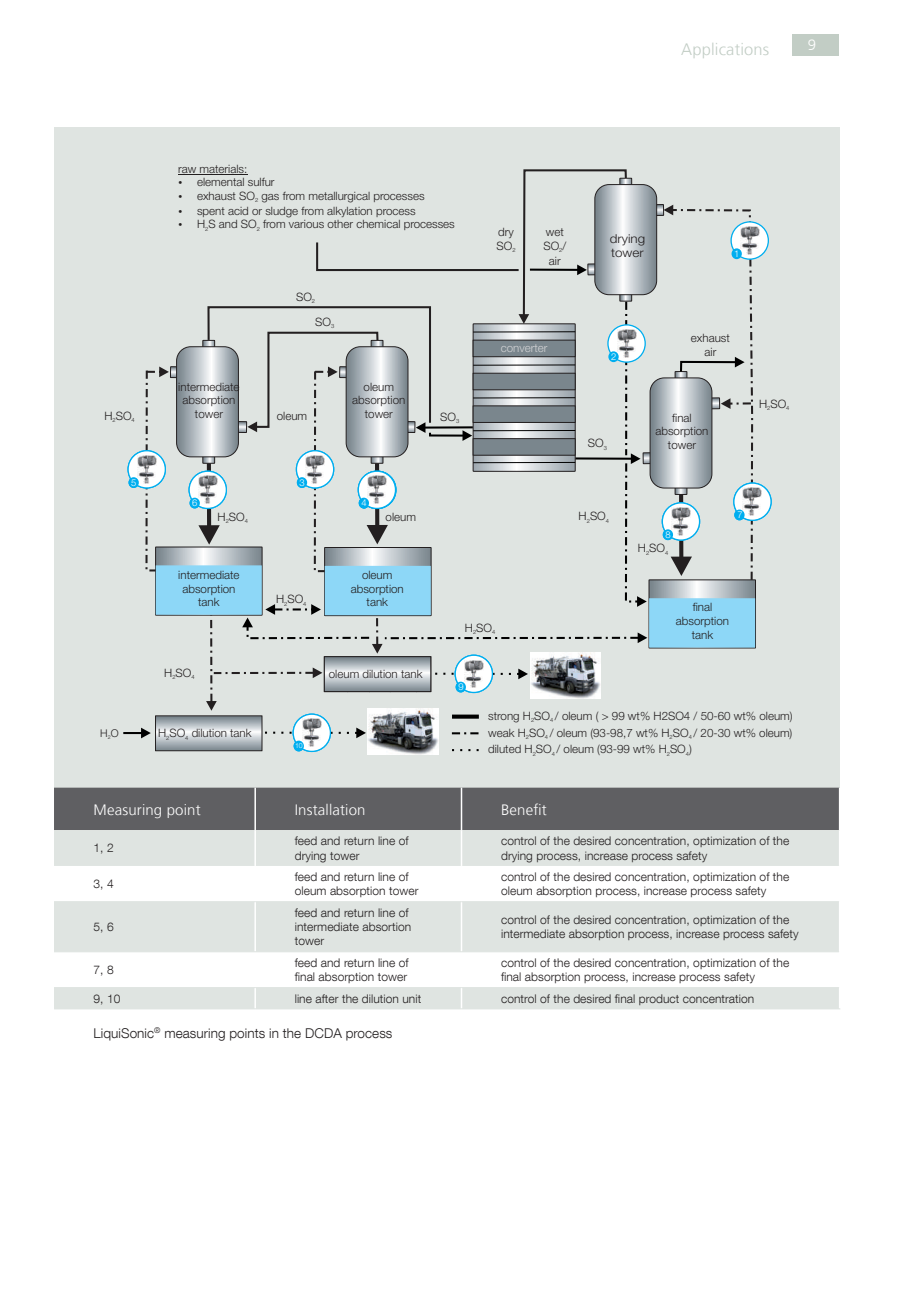
<style>
.page{position:relative;width:906px;height:1289px;background:#fff}
.page>*{position:absolute;margin:0;border:0;box-sizing:border-box;transform-origin:0 0}
.t1{font:300 16.5px "Frutiger LT Com";letter-spacing:.01em;color:#c2cdc5}
.t2{font:300 15px "Frutiger LT Com";letter-spacing:.01em;color:#fff}
.t3{font:300 13.5px "Helvetica Neue LT Com";letter-spacing:.005em;color:#231f20}
.t4{font:300 12.3px/14.5px "Helvetica Neue LT Com";color:#231f20;scale:1.09 1}
.t5{font:300 12px/14.4px "Helvetica Neue LT Com";letter-spacing:.005em;color:#231f20}
.t6{font:300 11.55px/13.6px "Helvetica Neue LT Com";color:#231f20;text-align:center}
.t7{font:300 11.55px "Helvetica Neue LT Com";color:#d1d2d4}
.t8{font:300 10.65px "Helvetica Neue LT Com";color:#231f20}
.t9{font:300 9.45px "Helvetica Neue LT Com";color:#fff}
.t10{font:300 6.9px "Helvetica Neue LT Com";color:#fff}
.t11{font:300 5.85px "Helvetica Neue LT Com";color:#231f20}
</style>
<div class="page">
<div style="left:792px;top:34px;width:47px;height:21px;background:#c2cdc5"></div>
<div style="left:54px;top:128px;width:785px;height:661px;background:#dfe4e1"></div>
<svg style="left:731px;top:222px;width:37px;height:37px"></svg>
<div style="left:730px;top:221px;width:39px;height:39px;border:1px solid #00aeef;border-radius:50%"></div>
<svg style="left:734px;top:483px;width:37px;height:37px"></svg>
<div style="left:733px;top:482px;width:38px;height:39px;border:1px solid #00aeef;border-radius:50%"></div>
<div style="left:292px;top:713px;width:39px;height:39px;border:1px solid #00aeef;border-radius:50%"></div>
<img style="left:367px;top:751px;width:71px;height:3px">
<img style="left:755px;top:227px;width:4px;height:27px">
<img style="left:755px;top:488px;width:7px;height:27px">
<div style="left:54px;top:787px;width:785px;height:43px;background:#5f5f62"></div>
<svg style="left:54px;top:830px;width:785px;height:178px;fill:#dfe4e1"></svg>
<hr style="left:254px;top:787px;width:2px;height:43px;background:#fff">
<hr style="left:461px;top:787px;width:1px;height:43px;background:#fff">
<hr style="left:254px;top:830px;width:2px;height:36px;background:#fff">
<hr style="left:461px;top:830px;width:1px;height:36px;background:#fff">
<hr style="left:254px;top:866px;width:2px;height:35px;background:#fff">
<hr style="left:461px;top:866px;width:1px;height:35px;background:#fff">
<hr style="left:254px;top:902px;width:2px;height:49px;background:#fff">
<hr style="left:461px;top:902px;width:1px;height:49px;background:#fff">
<hr style="left:254px;top:952px;width:2px;height:35px;background:#fff">
<hr style="left:461px;top:952px;width:1px;height:35px;background:#fff">
<hr style="left:254px;top:987px;width:2px;height:21px;background:#fff">
<svg style="left:461px;top:988px;width:1px;height:20px"></svg>
<hr style="left:54px;top:901px;width:201px;height:1px;background:#dfe4e1">
<hr style="left:255px;top:901px;width:206px;height:1px;background:#dfe4e1">
<hr style="left:461px;top:901px;width:378px;height:1px;background:#dfe4e1">
<hr style="left:54px;top:951px;width:201px;height:1px;background:#dfe4e1">
<hr style="left:255px;top:951px;width:206px;height:1px;background:#dfe4e1">
<hr style="left:461px;top:951px;width:378px;height:1px;background:#dfe4e1">
<hr style="left:54px;top:987px;width:201px;height:1px;background:#dfe4e1">
<hr style="left:255px;top:987px;width:206px;height:1px;background:#dfe4e1">
<hr style="left:461px;top:987px;width:378px;height:1px;background:#dfe4e1">
<hr style="left:54px;top:1008px;width:201px;height:1px;background:#dfe4e1">
<hr style="left:255px;top:1008px;width:206px;height:1px;background:#dfe4e1">
<hr style="left:461px;top:1008px;width:379px;height:1px;background:#dfe4e1">
<svg style="left:123px;top:169px;width:632px;height:582px"></svg>
<h1 class="t1" style="left:681px;top:40px;width:89px">Applications</h1>
<p class="t2" style="left:808px;top:36px;width:10px">9</p>
<p class="t6" style="left:197px;top:163px;width:229px;text-align:left;text-indent:-19px">raw materials:<br>elemental sulfur<br>exhaust SO gas from metallurgical processes</p>
<p class="t6" style="left:197px;top:205px;width:259px;text-align:left">spent acid or sludge from alkylation process<br>H S and SO from various other chemical processes</p>
<p class="t11" style="left:255px;top:198px;width:5px">2</p>
<p class="t11" style="left:205px;top:226px;width:5px">2</p>
<p class="t11" style="left:257px;top:226px;width:5px">2</p>
<p class="t6" style="left:496px;top:226px;width:21px;text-align:left">dry<br>SO<sub>2</sub></p>
<p class="t6" style="left:543px;top:226px;width:24px;text-align:left">wet<br>SO /</p>
<p class="t6" style="left:549px;top:255px;width:13px">air</p>
<p class="t11" style="left:559px;top:248px;width:5px">2</p>
<p class="t4" style="left:610px;top:232px;width:34px">drying tower</p>
<p class="t9" style="left:734px;top:250px;width:7px">1</p>
<p class="t6" style="left:296px;top:291px;width:21px">SO<sub>2</sub></p>
<p class="t6" style="left:315px;top:316px;width:21px">SO<sub>3</sub></p>
<p class="t7" style="left:501px;top:344px;width:48px">converter</p>
<p class="t9" style="left:611px;top:353px;width:7px">2</p>
<p class="t6" style="left:691px;top:332px;width:40px">exhaust air</p>
<p class="t6" style="left:104px;top:410px;width:29px">H SO</p>
<p class="t11" style="left:112px;top:418px;width:5px">2</p>
<p class="t11" style="left:132px;top:418px;width:5px">4</p>
<p class="t6" style="left:178px;top:380px;width:63px">intermediate absorption tower</p>
<p class="t6" style="left:277px;top:410px;width:32px">oleum</p>
<p class="t6" style="left:352px;top:380px;width:55px">oleum absorption tower</p>
<p class="t6" style="left:440px;top:411px;width:21px">SO<sub>3</sub></p>
<p class="t6" style="left:655px;top:412px;width:55px">final absorption</p>
<p class="t6" style="left:588px;top:437px;width:21px">SO<sub>3</sub></p>
<p class="t6" style="left:668px;top:439px;width:30px">tower</p>
<p class="t6" style="left:759px;top:398px;width:29px">H SO</p>
<p class="t11" style="left:767px;top:406px;width:5px">2</p>
<p class="t11" style="left:786px;top:406px;width:5px">4</p>
<p class="t9" style="left:131px;top:479px;width:7px">3</p>
<p class="t9" style="left:131px;top:479px;width:7px">5</p>
<p class="t9" style="left:299px;top:479px;width:7px">3</p>
<p class="t9" style="left:192px;top:499px;width:7px">3</p>
<p class="t9" style="left:192px;top:499px;width:7px">6</p>
<p class="t9" style="left:362px;top:499px;width:7px">3</p>
<p class="t9" style="left:361px;top:499px;width:7px">4</p>
<p class="t6" style="left:218px;top:511px;width:29px">H SO</p>
<p class="t11" style="left:226px;top:518px;width:5px">2</p>
<p class="t11" style="left:245px;top:518px;width:5px">4</p>
<p class="t6" style="left:385px;top:511px;width:32px">oleum</p>
<p class="t6" style="left:578px;top:510px;width:29px">H SO</p>
<p class="t11" style="left:587px;top:518px;width:5px">2</p>
<p class="t11" style="left:606px;top:518px;width:5px">4</p>
<p class="t9" style="left:737px;top:511px;width:7px">3</p>
<p class="t9" style="left:737px;top:511px;width:7px">7</p>
<p class="t9" style="left:665px;top:531px;width:7px">3</p>
<p class="t9" style="left:665px;top:531px;width:7px">8</p>
<p class="t6" style="left:638px;top:542px;width:29px">H SO</p>
<p class="t11" style="left:646px;top:550px;width:5px">2</p>
<p class="t11" style="left:665px;top:550px;width:5px">4</p>
<p class="t6" style="left:178px;top:569px;width:63px">intermediate absorption tank</p>
<p class="t6" style="left:351px;top:569px;width:55px">oleum absorption tank</p>
<p class="t6" style="left:276px;top:593px;width:29px">H SO</p>
<p class="t11" style="left:284px;top:601px;width:5px">2</p>
<p class="t11" style="left:303px;top:601px;width:5px">4</p>
<p class="t6" style="left:465px;top:622px;width:29px">H SO</p>
<p class="t11" style="left:473px;top:629px;width:5px">2</p>
<p class="t11" style="left:492px;top:629px;width:5px">4</p>
<p class="t6" style="left:676px;top:601px;width:55px">final absorption tank</p>
<p class="t6" style="left:164px;top:667px;width:29px">H SO</p>
<p class="t11" style="left:172px;top:675px;width:5px">2</p>
<p class="t11" style="left:191px;top:675px;width:5px">4</p>
<p class="t6" style="left:360px;top:666px;width:38px">Dilution</p>
<p class="t6" style="left:329px;top:668px;width:95px">oleum dilution tank</p>
<p class="t8" style="left:407px;top:674px;width:20px">H <sub>2</sub>O</p>
<p class="t8" style="left:407px;top:676px;width:20px">H <sub>2</sub>O</p>
<p class="t9" style="left:458px;top:683px;width:7px">3</p>
<p class="t9" style="left:458px;top:683px;width:7px">9</p>
<p class="t6" style="left:488px;top:710px;width:306px">strong H SO<sub>4</sub> / oleum ( &gt; 99 wt% H2SO4 / 50-60 wt% oleum)</p>
<p class="t11" style="left:531px;top:718px;width:5px">2</p>
<p class="t8" style="left:100px;top:729px;width:20px">H <sub>2</sub>O</p>
<p class="t6" style="left:192px;top:725px;width:38px">Dilution</p>
<p class="t6" style="left:158px;top:727px;width:95px">H SO dilution tank</p>
<p class="t11" style="left:166px;top:735px;width:5px">2</p>
<p class="t11" style="left:185px;top:735px;width:5px">4</p>
<p class="t8" style="left:238px;top:733px;width:20px">H <sub>2</sub>O</p>
<p class="t9" style="left:296px;top:742px;width:7px">3</p>
<p class="t10" style="left:295px;top:743px;width:9px">10</p>
<p class="t6" style="left:488px;top:726px;width:306px">weak H SO<sub>4</sub> / oleum (93-98,7 wt% H SO / 20-30 wt% oleum)</p>
<p class="t11" style="left:526px;top:734px;width:5px">2</p>
<p class="t11" style="left:669px;top:734px;width:5px">2</p>
<p class="t11" style="left:688px;top:734px;width:5px">4</p>
<p class="t6" style="left:488px;top:743px;width:205px">diluted H SO / oleum (93-99 wt% H SO )</p>
<p class="t11" style="left:532px;top:751px;width:5px">2</p>
<p class="t11" style="left:552px;top:751px;width:5px">4</p>
<p class="t11" style="left:667px;top:751px;width:5px">2</p>
<p class="t11" style="left:686px;top:751px;width:5px">4</p>
<p class="t2" style="left:94px;top:800px;width:109px">Measuring point</p>
<p class="t2" style="left:295px;top:800px;width:72px">Installation</p>
<p class="t2" style="left:501px;top:800px;width:47px">Benefit</p>
<p class="t5" style="left:94px;top:840px;width:22px">1, 2</p>
<p class="t5" style="left:295px;top:833px;width:115px">feed and return line of drying tower</p>
<p class="t5" style="left:501px;top:833px;width:290px">control of the desired concentration, optimization of the drying process, increase process safety</p>
<p class="t5" style="left:94px;top:876px;width:22px">3, 4</p>
<p class="t5" style="left:295px;top:869px;width:125px">feed and return line of oleum absorption tower</p>
<p class="t5" style="left:501px;top:869px;width:290px">control of the desired concentration, optimization of the oleum absorption process, increase process safety</p>
<p class="t5" style="left:94px;top:919px;width:22px">5, 6</p>
<p class="t5" style="left:295px;top:904px;width:118px">feed and return line of intermediate absortion tower</p>
<p class="t5" style="left:501px;top:912px;width:299px">control of the desired concentration, optimization of the intermediate absorption process, increase process safety</p>
<p class="t5" style="left:94px;top:962px;width:22px">7, 8</p>
<p class="t5" style="left:295px;top:955px;width:115px">feed and return line of final absorption tower</p>
<p class="t5" style="left:501px;top:955px;width:290px">control of the desired concentration, optimization of the final absorption process, increase process safety</p>
<p class="t5" style="left:94px;top:990px;width:28px">9, 10</p>
<p class="t5" style="left:295px;top:990px;width:128px">line after the dilution unit</p>
<p class="t5" style="left:501px;top:990px;width:255px">control of the desired final product concentration</p>
<p class="t3" style="left:94px;top:1024px;width:300px">LiquiSonic<sup>®</sup> measuring points in the DCDA process</p>
</div>
